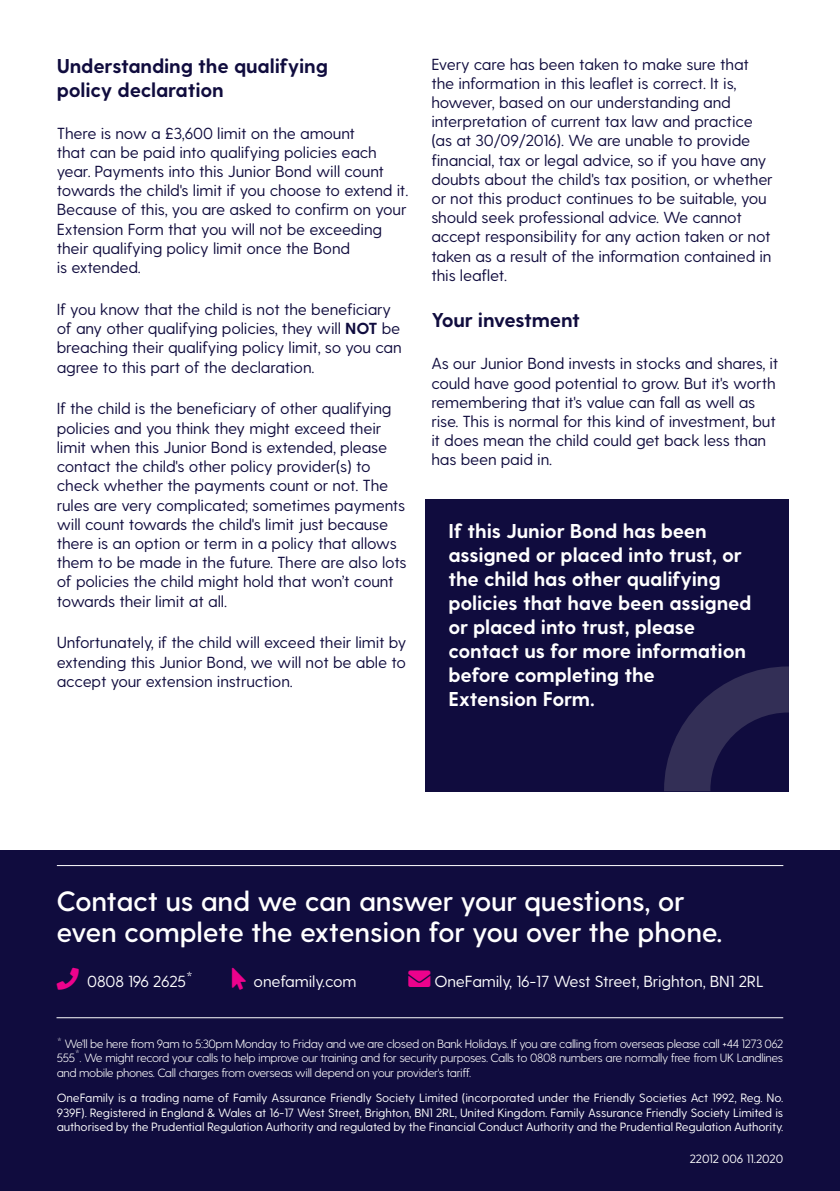
<style>
.page{position:relative;width:840px;height:1191px;background:#fff}
.page>*{position:absolute;margin:0;border:0;box-sizing:border-box;transform-origin:0 0}
.t1{font:600 28px/31.6px "Greycliff CF";letter-spacing:-.01em;color:#fff}
.t2{font:700 20px/24px "Greycliff CF";letter-spacing:-.01em;color:#fff}
.t3{font:700 20px/24px "Greycliff CF";letter-spacing:-.01em;color:#100c3e}
.t4{font:16px/19.2px "Greycliff CF";letter-spacing:-.01em;color:#100c3e}
.t5{font:16px "Greycliff CF";letter-spacing:-.01em;color:#fff}
.t6{font:12px/14.4px "Greycliff CF";letter-spacing:-.01em;color:#fff;text-align:justify}
.t7{font:300 12px/14.4px "Greycliff CF";letter-spacing:-.035em;color:#fff;text-align:justify}
.s1{font-weight:700}
.s2{color:#ed028c}
</style>
<div class="page">
<div style="left:0;top:850px;width:839px;height:341px;background:#100c3e"></div>
<hr style="left:56px;top:1017px;width:726px;height:1px;background:#fff">
<hr style="left:57px;top:865px;width:725px;height:1px;background:#fff">
<div style="left:425px;top:499px;width:363px;height:292px;background:#100c3e"></div>
<svg style="left:664px;top:666px;width:124px;height:125px"></svg>
<p class="t3" style="left:57px;top:55px;width:273px">Understanding the qualifying policy declaration</p>
<p class="t4" style="left:57px;top:124px;width:353px">There is now a £3,600 limit on the amount<br>that can be paid into qualifying policies each year. Payments into this Junior Bond will count towards the child's limit if you choose to extend it.<br>Because of this, you are asked to confirm on your Extension Form that you will not be exceeding their qualifying policy limit once the Bond<br>is extended.</p>
<p class="t4" style="left:57px;top:300px;width:346px">If you know that the child is not the beneficiary of any other qualifying policies, they will <span class="s1">NOT</span> be breaching their qualifying policy limit, so you can agree to this part of the declaration.</p>
<p class="t4" style="left:57px;top:399px;width:351px">If the child is the beneficiary of other qualifying policies and you think they might exceed their limit when this Junior Bond is extended, please contact the child's other policy provider(s) to check whether the payments count or not. The rules are very complicated; sometimes payments will count towards the child's limit just because there is an option or term in a policy that allows them to be made in the future. There are also lots of policies the child might hold that won’t count towards their limit at all.</p>
<p class="t4" style="left:57px;top:633px;width:351px;text-align:justify">Unfortunately, if the child will exceed their limit by extending this Junior Bond, we will not be able to accept your extension instruction.</p>
<p class="t4" style="left:431px;top:55px;width:343px">Every care has been taken to make sure that the information in this leaflet is correct. It is, however, based on our understanding and interpretation of current tax law and practice (as at 30/09/2016). We are unable to provide financial, tax or legal advice, so if you have any doubts about the child's tax position, or whether or not this product continues to be suitable, you should seek professional advice. We cannot accept responsibility for any action taken or not taken as a result of the information contained in this leaflet.</p>
<p class="t3" style="left:431px;top:309px;width:150px">Your investment</p>
<p class="t4" style="left:431px;top:354px;width:348px">As our Junior Bond invests in stocks and shares, it could have good potential to grow. But it's worth remembering that it's value can fall as well as rise. This is normal for this kind of investment, but it does mean the child could get back less than has been paid in.</p>
<p class="t2" style="left:448px;top:519px;width:304px">If this Junior Bond has been assigned or placed into trust, or the child has other qualifying policies that have been assigned or placed into trust, please contact us for more information before completing the<br>Extension Form.</p>
<h1 class="t1" style="left:56px;top:886px;width:667px">Contact us and we can answer your questions, or even complete the extension for you over the phone.</h1>
<p class="t5" style="left:87px;top:971px;width:108px">0808 196 2625*</p>
<p class="t5" style="left:253px;top:971px;width:104px">onefamily.com</p>
<p class="t5" style="left:408px;top:971px;width:356px"><span class="s2">→</span> OneFamily, 16-17 West Street, Brighton, BN1 2RL</p>
<p class="t7" style="left:57px;top:1036px;width:727px">* We'll be here from 9am to 5:30pm Monday to Friday and we are closed on Bank Holidays. If you are calling from overseas please call +44 1273 062<br>555*. We might record your calls to help improve our training and for security purposes. Calls to 0808 numbers are normally free from UK Landlines and mobile phones. Call charges from overseas will depend on your provider's tariff.</p>
<p class="t6" style="left:57px;top:1091px;width:727px">OneFamily is a trading name of Family Assurance Friendly Society Limited (incorporated under the Friendly Societies Act 1992, Reg. No.<br>939F). Registered in England &amp; Wales at 16-17 West Street, Brighton, BN1 2RL, United Kingdom. Family Assurance Friendly Society Limited is authorised by the Prudential Regulation Authority and regulated by the Financial Conduct Authority and the Prudential Regulation Authority.</p>
<p class="t6" style="left:689px;top:1151px;width:95px">22012 006 11.2020</p>
</div>
